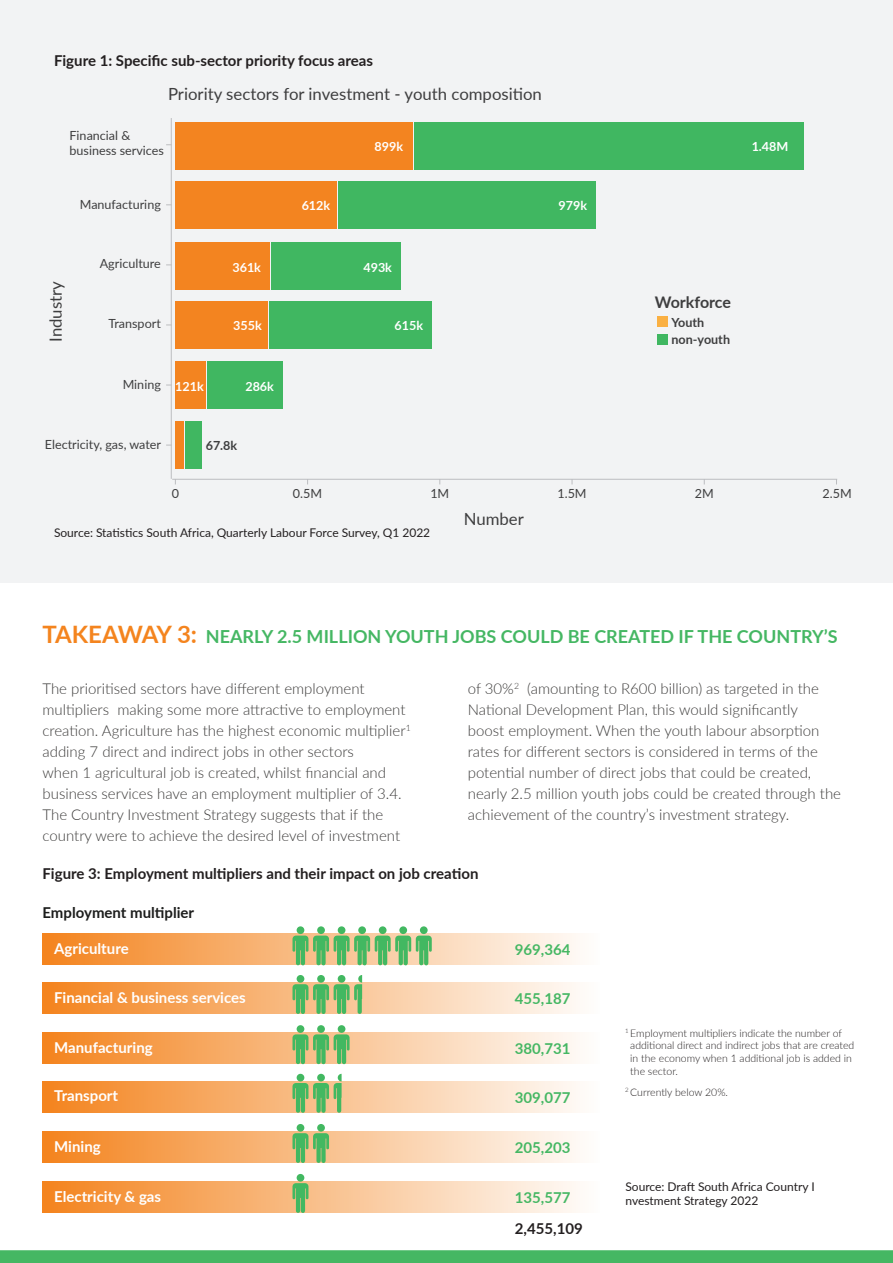
<style>
.page{position:relative;width:893px;height:1263px;background:#fff}
.page>*{position:absolute;margin:0;border:0;box-sizing:border-box;transform-origin:0 0}
.t1{font:700 18px "Lato";color:#45b763}
.t2{font:16.8px "Lato";color:#3e3e3f}
.t3{font:700 16.05px "Lato";letter-spacing:-.005em;color:#3e3e3f}
.t4{font:300 15px/21px "Lato";color:#3c3b3a}
.t5{font:700 15px "Lato";color:#231f20}
.t6{font:700 15px "Lato";color:#fff}
.t7{font:700 15px "Lato";color:#45b763}
.t8{font:700 15px "Lato";color:#1c1d1c}
.t9{font:12.6px/15.1px "Lato";color:#3e3e3f}
.t10{font:700 12.6px "Lato";color:#fff}
.t11{font:700 12.6px/17.4px "Lato";color:#3e3e3f}
.t12{font:12px/14.4px "Lato";color:#231f20}
.t13{font:300 10.5px/12.6px "Lato";color:#231f20}
.s1{font-size:24px;color:#f4841e}
</style>
<div class="page">
<div style="left:0;top:0;width:893px;height:582px;background:#f2f3f4"></div>
<div style="left:0;top:1250px;width:893px;height:13px;background:#45b763"></div>
<hr style="left:172px;top:479px;width:665px;height:1px;background:#bcbdc0">
<hr style="left:171px;top:118px;width:1px;height:361px;background:#bcbdc0">
<div style="left:175px;top:122px;width:238px;height:47px;background:#f38420"></div>
<div style="left:415px;top:122px;width:389px;height:47px;background:#40b761"></div>
<div style="left:175px;top:181px;width:162px;height:48px;background:#f38420"></div>
<div style="left:338px;top:181px;width:258px;height:48px;background:#40b761"></div>
<div style="left:175px;top:242px;width:95px;height:48px;background:#f38420"></div>
<div style="left:271px;top:242px;width:130px;height:48px;background:#40b761"></div>
<div style="left:175px;top:301px;width:93px;height:48px;background:#f38420"></div>
<div style="left:269px;top:301px;width:162px;height:48px;background:#40b761"></div>
<div style="left:175px;top:361px;width:31px;height:48px;background:#f38420"></div>
<div style="left:207px;top:361px;width:76px;height:48px;background:#40b761"></div>
<div style="left:176px;top:422px;width:8px;height:47px;background:#f38420"></div>
<div style="left:185px;top:422px;width:17px;height:47px;background:#40b761"></div>
<div style="left:657px;top:316px;width:11px;height:11px;background:#fab043"></div>
<div style="left:657px;top:333px;width:11px;height:11px;background:#40b761"></div>
<svg style="left:43px;top:933px;width:535px;height:32px;background:#f8ba81"></svg>
<svg style="left:43px;top:1032px;width:535px;height:32px;background:#f8be88"></svg>
<svg style="left:43px;top:982px;width:535px;height:32px;background:#f8bd87"></svg>
<div style="left:43px;top:1081px;width:557px;height:32px;background:linear-gradient(to right,#f4831d,#fefefd)"></div>
<div style="left:43px;top:1131px;width:557px;height:32px;background:linear-gradient(to right,#f4831d,#fefefd)"></div>
<div style="left:43px;top:1181px;width:557px;height:32px;background:linear-gradient(to right,#f4831d,#fefefd)"></div>
<svg style="left:292px;top:1183px;width:16px;height:30px"></svg>
<div style="left:297px;top:1174px;width:7px;height:7px;background:#42b861;border-radius:50%"></div>
<svg style="left:292px;top:975px;width:70px;height:39px;background:#9dc485"></svg>
<svg style="left:292px;top:1074px;width:50px;height:39px;background:#9dc384"></svg>
<div style="left:297px;top:1124px;width:7px;height:8px;background:#42b861;border-radius:50%"></div>
<svg style="left:292px;top:1133px;width:37px;height:30px"></svg>
<div style="left:317px;top:1124px;width:8px;height:8px;background:#42b861;border-radius:50%"></div>
<div style="left:297px;top:926px;width:7px;height:8px;background:#42b861;border-radius:50%"></div>
<div style="left:317px;top:926px;width:8px;height:8px;background:#42b861;border-radius:50%"></div>
<div style="left:338px;top:926px;width:7px;height:8px;background:#42b861;border-radius:50%"></div>
<div style="left:358px;top:926px;width:8px;height:8px;background:#42b861;border-radius:50%"></div>
<div style="left:379px;top:926px;width:8px;height:8px;background:#42b861;border-radius:50%"></div>
<div style="left:399px;top:926px;width:8px;height:8px;background:#42b861;border-radius:50%"></div>
<svg style="left:292px;top:935px;width:140px;height:30px;background:#8fbf7a"></svg>
<div style="left:420px;top:926px;width:8px;height:8px;background:#42b861;border-radius:50%"></div>
<div style="left:297px;top:1025px;width:7px;height:8px;background:#42b861;border-radius:50%"></div>
<div style="left:317px;top:1025px;width:8px;height:8px;background:#42b861;border-radius:50%"></div>
<svg style="left:292px;top:1034px;width:58px;height:30px;background:#8bbb72"></svg>
<div style="left:338px;top:1025px;width:7px;height:8px;background:#42b861;border-radius:50%"></div>
<p class="t5" style="left:54px;top:50px;width:321px">Figure 1: Specific sub-sector priority focus areas</p>
<p class="t2" style="left:168px;top:82px;width:375px">Priority sectors for investment - youth composition</p>
<p class="t9" style="left:70px;top:129px;width:96px">Financial &amp; business services</p>
<p class="t9" style="left:80px;top:198px;width:83px">Manufacturing</p>
<p class="t10" style="left:374px;top:142px;width:30px">899k</p>
<p class="t10" style="left:752px;top:142px;width:38px">1.48M</p>
<p class="t10" style="left:302px;top:201px;width:30px">612k</p>
<p class="t10" style="left:559px;top:201px;width:30px">979k</p>
<p class="t2" style="left:50px;top:342px;width:62px;rotate:-90deg">Industry</p>
<p class="t9" style="left:100px;top:257px;width:63px">Agriculture</p>
<p class="t9" style="left:108px;top:316px;width:54px">Transport</p>
<p class="t10" style="left:232px;top:262px;width:30px">361k</p>
<p class="t10" style="left:363px;top:262px;width:30px">493k</p>
<p class="t10" style="left:233px;top:321px;width:30px">355k</p>
<p class="t10" style="left:394px;top:321px;width:30px">615k</p>
<p class="t9" style="left:123px;top:377px;width:40px">Mining</p>
<p class="t10" style="left:175px;top:382px;width:30px">121k</p>
<p class="t10" style="left:245px;top:382px;width:30px">286k</p>
<p class="t3" style="left:655px;top:296px;width:78px">Workforce</p>
<p class="t11" style="left:671px;top:315px;width:60px">Youth non-youth</p>
<p class="t9" style="left:45px;top:438px;width:118px">Electricity, gas, water</p>
<p class="t11" style="left:206px;top:438px;width:33px">67.8k</p>
<p class="t9" style="left:172px;top:487px;width:9px">0</p>
<p class="t9" style="left:293px;top:487px;width:31px">0.5M</p>
<p class="t9" style="left:430px;top:487px;width:20px">1M</p>
<p class="t9" style="left:557px;top:487px;width:31px">1.5M</p>
<p class="t9" style="left:695px;top:487px;width:20px">2M</p>
<p class="t9" style="left:823px;top:487px;width:31px">2.5M</p>
<p class="t2" style="left:464px;top:512px;width:62px">Number</p>
<p class="t12" style="left:54px;top:525px;width:378px">Source: Statistics South Africa, Quarterly Labour Force Survey, Q1 2022</p>
<p class="t1" style="left:43px;top:623px;width:797px"><span class="s1">TAKEAWAY 3:</span> NEARLY 2.5 MILLION YOUTH JOBS COULD BE CREATED IF THE COUNTRY’S</p>
<p class="t4" style="left:43px;top:678px;width:370px">The prioritised sectors have different employment multipliers making some more attractive to employment creation. Agriculture has the highest economic multiplier<sup>1 </sup>adding 7 direct and indirect jobs in other sectors<br>when 1 agricultural job is created, whilst financial and business services have an employment multiplier of 3.4.<br>The Country Investment Strategy suggests that if the country were to achieve the desired level of investment</p>
<p class="t4" style="left:468px;top:678px;width:375px">of 30%<sup>2</sup> (amounting to R600 billion) as targeted in the National Development Plan, this would significantly<br>boost employment. When the youth labour absorption rates for different sectors is considered in terms of the potential number of direct jobs that could be created, nearly 2.5 million youth jobs could be created through the achievement of the country’s investment strategy.</p>
<p class="t5" style="left:43px;top:863px;width:437px">Figure 3: Employment multipliers and their impact on job creation</p>
<p class="t8" style="left:43px;top:901px;width:153px">Employment multiplier</p>
<p class="t6" style="left:54px;top:943px;width:76px">Agriculture</p>
<p class="t7" style="left:515px;top:939px;width:57px">969,364</p>
<p class="t6" style="left:54px;top:991px;width:193px">Financial &amp; business services</p>
<p class="t7" style="left:515px;top:987px;width:57px">455,187</p>
<p class="t6" style="left:54px;top:1041px;width:100px">Manufacturing</p>
<p class="t6" style="left:54px;top:1090px;width:65px">Transport</p>
<p class="t6" style="left:54px;top:1140px;width:48px">Mining</p>
<p class="t6" style="left:54px;top:1190px;width:108px">Electricity &amp; gas</p>
<p class="t7" style="left:515px;top:1038px;width:57px">380,731</p>
<p class="t7" style="left:515px;top:1086px;width:57px">309,077</p>
<p class="t7" style="left:515px;top:1136px;width:57px">205,203</p>
<p class="t7" style="left:515px;top:1186px;width:57px">135,577</p>
<p class="t5" style="left:515px;top:1217px;width:69px">2,455,109</p>
<p class="t13" style="left:630px;top:1026px;width:226px;text-indent:-5px"><sup>1</sup> Employment multipliers indicate the number of additional direct and indirect jobs that are created in the economy when 1 additional job is added in the sector.</p>
<p class="t13" style="left:625px;top:1085px;width:104px"><sup>2</sup> Currently below 20%.</p>
<p class="t12" style="left:625px;top:1178px;width:191px">Source: Draft South Africa Country I nvestment Strategy 2022</p>
</div>
